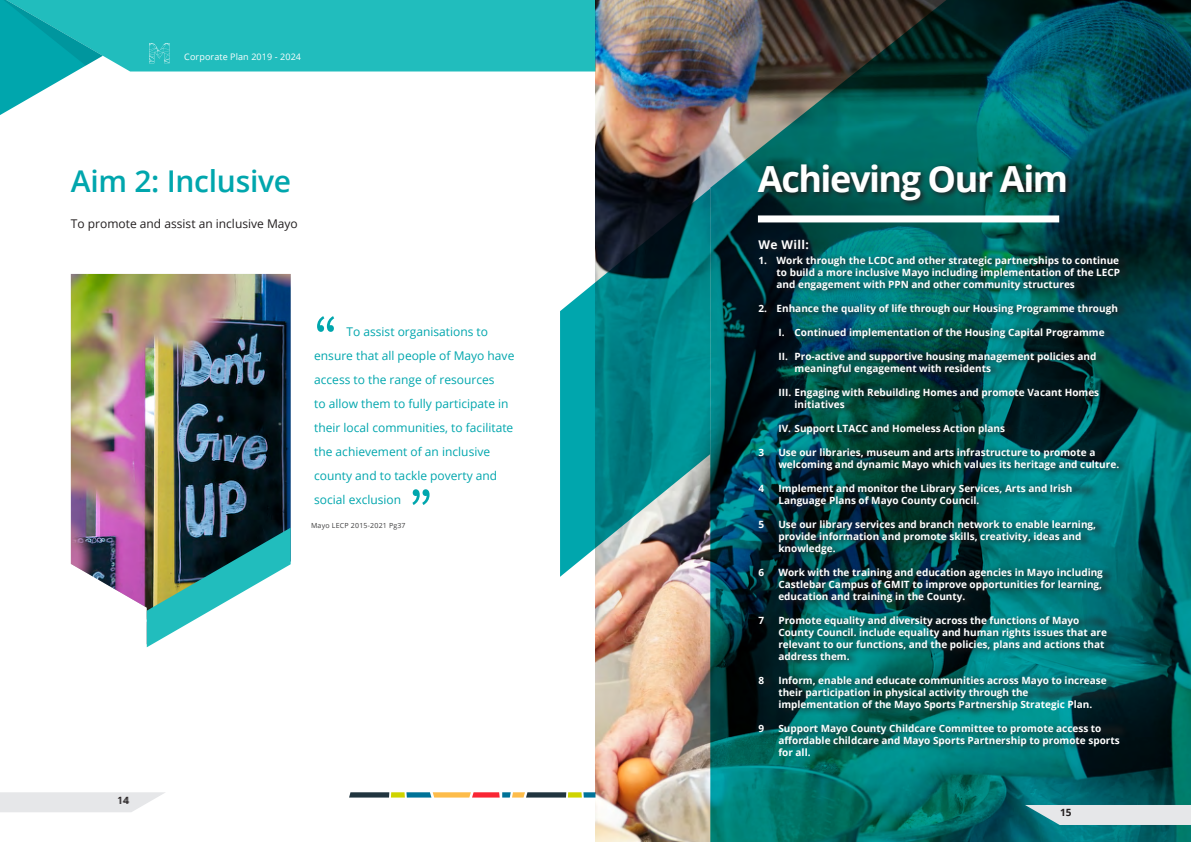
<style>
.page{position:relative;width:1191px;height:842px;background:#fff}
.page>*{position:absolute;margin:0;border:0;box-sizing:border-box;transform-origin:0 0}
.Title_36_pt{font:700 36px "Open Sans";letter-spacing:-.04em;color:#fff}
.Body_12_pt{font:600 30px "Open Sans";letter-spacing:-.01em;color:#00a6ad}
.Body_12_pt-2{font:12px/24px "Open Sans";color:#00a6ad}
.Body_12_pt-3{font:12px "Open Sans";color:#231f20}
.Heading_18_pt{font:700 12px "Open Sans";letter-spacing:.03em;color:#fff}
.Heading_10_pt{font:700 10px/12px "Open Sans";color:#fff}
.Heading_10_pt-2{font:10px "Open Sans";color:#231f20}
.Heading_10_pt-3{font:700 10px "Open Sans";color:#231f20}
.Body_9_pt{font:9px "Open Sans";letter-spacing:.01em;color:#fff}
.Caption_7_pt{font:7px "Open Sans";letter-spacing:.03em;color:#3e3e3f}
.s1{font-style:inherit}
</style>
<div class="page">
<svg style="left:349px;top:792px;width:246px;height:5px"></svg>
<svg style="left:0;top:792px;width:165px;height:20px;background:#e8e9eb"></svg>
<div style="left:103px;top:0;width:492px;height:71px;background:#21bdbd"></div>
<svg style="left:0;top:0;width:103px;height:115px"></svg>
<svg style="left:149px;top:43px;width:21px;height:20px"></svg>
<svg style="left:560px;top:282px;width:35px;height:295px;background:#19aeb5"></svg>
<img style="left:71px;top:274px;width:220px;height:370px">
<img style="left:595px;top:0;width:596px;height:842px">
<svg style="left:147px;top:528px;width:144px;height:119px"></svg>
<div style="left:758px;top:215px;width:301px;height:7px;background:#fff"></div>
<svg style="left:317px;top:316px;width:17px;height:16px"></svg>
<svg style="left:755px;top:161px;width:318px;height:47px;background:#08504a"></svg>
<svg style="left:758px;top:236px;width:372px;height:518px;background:#044e4f"></svg>
<svg style="left:412px;top:489px;width:17px;height:16px"></svg>
<svg style="left:1025px;top:805px;width:166px;height:20px;background:#cddadc"></svg>
<p class="Body_9_pt" style="left:184px;top:51px;width:118px">Corporate Plan 2019 - 2024</p>
<p class="Body_12_pt" style="left:71px;top:161px;width:222px">Aim 2: Inclusive</p>
<p class="Body_12_pt-3" style="left:71px;top:215px;width:228px">To promote and assist an inclusive Mayo</p>
<p class="Body_12_pt-2" style="left:314px;top:319px;width:202px;text-indent:32px">To assist organi<span class="s1">s</span>ations to ensure that all people of Mayo have access to the range of resources<br>to allow them to fully participate in their local communities, to facilitate the achievement of an inclusive county and to tackle poverty and social exclusion</p>
<p class="Caption_7_pt" style="left:311px;top:521px;width:96px">Mayo LECP 2015-2021 Pg37</p>
<p class="Heading_10_pt-2" style="left:117px;top:794px;width:14px">1414</p>
<p class="Title_36_pt" style="left:758px;top:154px;width:312px">Achieving Our Aim</p>
<p class="Heading_18_pt" style="left:758px;top:236px;width:52px">We Will:</p>
<p class="Heading_10_pt" style="left:776px;top:254px;width:345px;text-align:justify;text-indent:-18px">1. Work through the LCDC and other strategic partnerships to continue to build a more inclusive Mayo including implementation of the LECP and engagement with PPN and other community structures</p>
<p class="Heading_10_pt" style="left:758px;top:302px;width:361px">2. Enhance the quality of life through our Housing Programme through</p>
<p class="Heading_10_pt" style="left:778px;top:326px;width:328px">I. Continued implementation of the Housing Capital Programme</p>
<p class="Heading_10_pt" style="left:794px;top:350px;width:303px;text-indent:-16px">II. Pro-active and supportive housing management policies and meaningful engagement with residents</p>
<p class="Heading_10_pt" style="left:794px;top:386px;width:306px;text-indent:-16px">III. Engaging with Rebuilding Homes and promote Vacant Homes initiatives</p>
<p class="Heading_10_pt" style="left:778px;top:422px;width:228px">IV. Support LTACC and Homeless Action plans</p>
<p class="Heading_10_pt" style="left:758px;top:446px;width:7px">3</p>
<p class="Heading_10_pt" style="left:778px;top:446px;width:342px">Use our libraries, museum and arts infrastructure to promote a welcoming and dynamic Mayo which values its heritage and culture.</p>
<p class="Heading_10_pt" style="left:758px;top:482px;width:7px">4</p>
<p class="Heading_10_pt" style="left:778px;top:482px;width:295px">Implement and monitor the Library Services, Arts and Irish<br>Language Plans of Mayo County Council.</p>
<p class="Heading_10_pt" style="left:758px;top:518px;width:7px">5</p>
<p class="Heading_10_pt" style="left:778px;top:518px;width:319px">Use our library services and branch network to enable learning, provide information and promote skills, creativity, ideas and knowledge.</p>
<p class="Heading_10_pt" style="left:758px;top:566px;width:7px">6</p>
<p class="Heading_10_pt" style="left:778px;top:566px;width:326px;text-align:justify">Work with the training and education agencies in Mayo including Castlebar Campus of GMIT to improve opportunities for learning, education and training in the County.</p>
<p class="Heading_10_pt" style="left:758px;top:614px;width:7px">7</p>
<p class="Heading_10_pt" style="left:778px;top:614px;width:330px">Promote equality and diversity across the functions of Mayo County Council. include equality and human rights issues that are relevant to our functions, and the policies, plans and actions that address them.</p>
<p class="Heading_10_pt" style="left:758px;top:674px;width:7px">8</p>
<p class="Heading_10_pt" style="left:778px;top:674px;width:330px">Inform, enable and educate communities across Mayo to increase their participation in physical activity through the implementation of the Mayo Sports Partnership Strategic Plan.</p>
<p class="Heading_10_pt" style="left:758px;top:722px;width:7px">9</p>
<p class="Heading_10_pt" style="left:778px;top:722px;width:343px">Support Mayo County Childcare Committee to promote access to affordable childcare and Mayo Sports Partnership to promote sports for all.</p>
<p class="Heading_10_pt-3" style="left:1060px;top:805px;width:13px">15</p>
</div>
